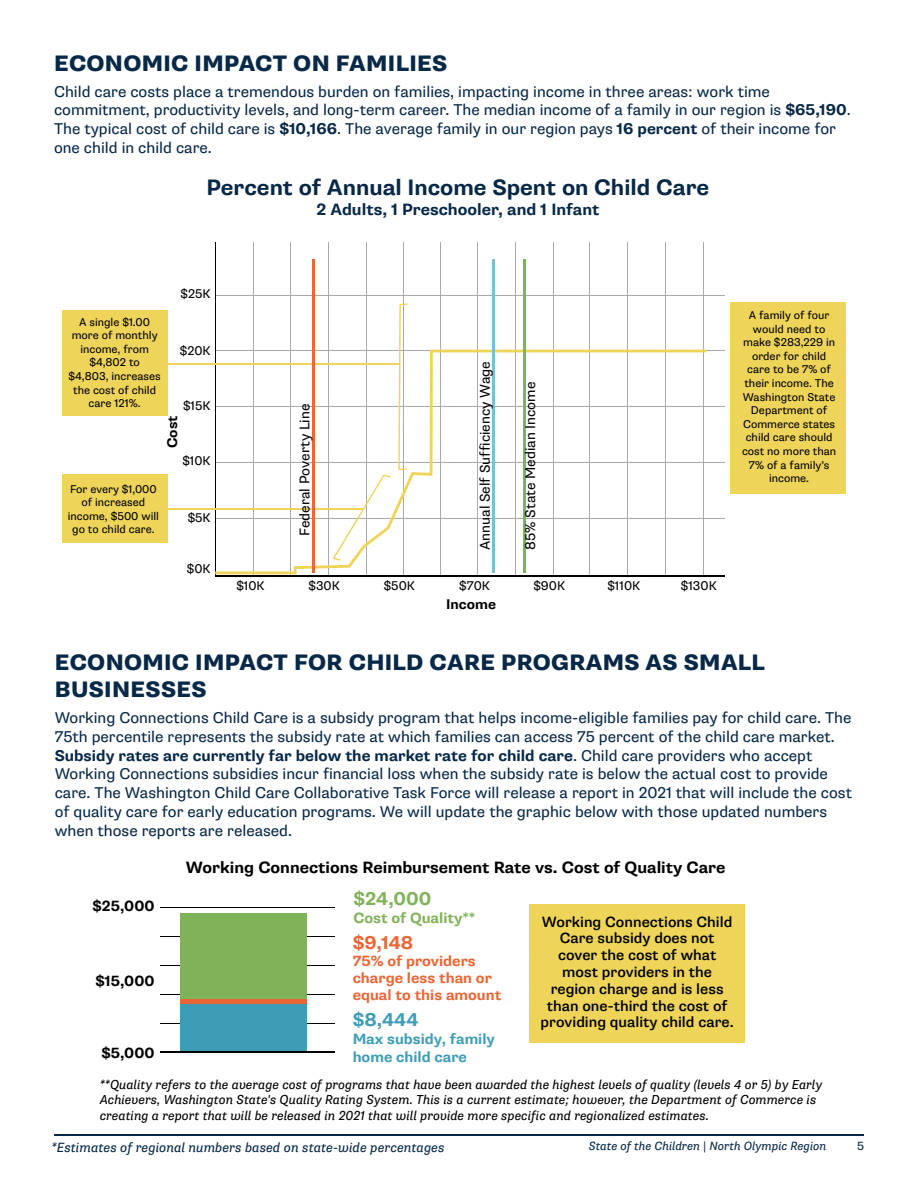
<style>
.page{position:relative;width:918px;height:1188px;background:#fff}
.page>*{position:absolute;margin:0;border:0;box-sizing:border-box;transform-origin:0 0}
.t1{font:800 22.5px/27px "Supria Sans";letter-spacing:.015em;color:#072847}
.t2{font:700 22.5px "Supria Sans";color:#072847}
.t3{font:700 18.6px "Supria Sans";color:#80b25a}
.t4{font:700 18.6px "Supria Sans";color:#ec6534}
.t5{font:700 18.6px "Supria Sans";color:#3d9db7}
.t6{font:700 16.5px "Supria Sans";color:#000}
.t7{font:700 16.5px "Supria Sans";color:#072847}
.t8{font:15.75px/18.9px "Supria Sans";color:#072847}
.t9{font:500 15px/16.8px "Supria Sans";color:#010101;text-align:center}
.t10{font:700 15px/16.8px "Supria Sans";color:#ec6534}
.t11{font:700 15px/18px "Supria Sans";color:#3d9db7}
.t12{font:700 15px "Supria Sans";color:#000}
.t13{font:700 15px "Supria Sans";color:#80b25a}
.t14{font:14.1px "Supria Sans";color:#000}
.t15{font:700 14.1px "Supria Sans";color:#000}
.t16{font:italic 13.5px "Supria Sans";color:#072847}
.t17{font:italic 13.05px/15.8px "Supria Sans";color:#010101}
.t18{font:12.75px "Supria Sans";color:#000}
.t19{font:italic 12px "Supria Sans";color:#072847}
.t20{font:12px "Supria Sans";color:#072847}
.t21{font:11.4px/13.6px "Supria Sans";color:#000;text-align:center}
.s1{font-weight:700}
</style>
<div class="page">
<hr style="left:54px;top:1134px;width:810px;height:1px;background:#072847">
<hr style="left:216px;top:519px;width:509px;height:1px;background:#a7a9ac">
<hr style="left:216px;top:462px;width:509px;height:1px;background:#a7a9ac">
<hr style="left:216px;top:406px;width:509px;height:1px;background:#a7a9ac">
<hr style="left:216px;top:350px;width:509px;height:1px;background:#a7a9ac">
<hr style="left:216px;top:295px;width:509px;height:1px;background:#a7a9ac">
<hr style="left:253px;top:242px;width:1px;height:334px;background:#a7a9ac">
<hr style="left:290px;top:242px;width:1px;height:334px;background:#a7a9ac">
<hr style="left:328px;top:242px;width:1px;height:334px;background:#a7a9ac">
<hr style="left:367px;top:242px;width:1px;height:334px;background:#a7a9ac">
<hr style="left:403px;top:242px;width:1px;height:334px;background:#a7a9ac">
<hr style="left:440px;top:242px;width:1px;height:334px;background:#a7a9ac">
<hr style="left:477px;top:242px;width:1px;height:334px;background:#a7a9ac">
<hr style="left:515px;top:242px;width:1px;height:334px;background:#a7a9ac">
<hr style="left:553px;top:242px;width:1px;height:334px;background:#a7a9ac">
<hr style="left:590px;top:242px;width:1px;height:334px;background:#a7a9ac">
<hr style="left:628px;top:242px;width:1px;height:334px;background:#a7a9ac">
<hr style="left:665px;top:242px;width:1px;height:334px;background:#a7a9ac">
<hr style="left:703px;top:242px;width:1px;height:334px;background:#a7a9ac">
<hr style="left:215px;top:575px;width:510px;height:1px;background:#000">
<hr style="left:215px;top:242px;width:1px;height:334px;background:#000">
<svg style="left:215px;top:350px;width:491px;height:224px"></svg>
<hr style="left:492px;top:260px;width:3px;height:313px;background:#77c1d8">
<hr style="left:523px;top:260px;width:3px;height:313px;background:#80b25a">
<div style="left:730px;top:303px;width:116px;height:191px;background:#eed55a"></div>
<svg style="left:398px;top:303px;width:10px;height:167px"></svg>
<hr style="left:115px;top:364px;width:283px;height:1px;background:#eed55a">
<div style="left:62px;top:475px;width:105px;height:68px;background:#eed55a"></div>
<svg style="left:333px;top:475px;width:58px;height:86px"></svg>
<hr style="left:115px;top:508px;width:248px;height:2px;background:#eed55a">
<div style="left:62px;top:311px;width:105px;height:105px;background:#eed55a"></div>
<hr style="left:312px;top:260px;width:3px;height:313px;background:#ec6534">
<div style="left:529px;top:904px;width:216px;height:138px;background:#eed55a"></div>
<hr style="left:160px;top:1024px;width:175px;height:1px;background:#000">
<hr style="left:160px;top:995px;width:175px;height:1px;background:#000">
<hr style="left:160px;top:966px;width:175px;height:1px;background:#000">
<hr style="left:160px;top:937px;width:175px;height:1px;background:#000">
<hr style="left:160px;top:908px;width:175px;height:1px;background:#000">
<div style="left:180px;top:913px;width:127px;height:139px;background:#80b25a"></div>
<hr style="left:160px;top:1051px;width:175px;height:2px;background:#000">
<div style="left:180px;top:1000px;width:127px;height:51px;background:#ec6534"></div>
<div style="left:180px;top:1004px;width:127px;height:47px;background:#3d9db7"></div>
<h1 class="t1" style="left:54px;top:50px;width:395px">ECONOMIC IMPACT ON FAMILIES</h1>
<p class="t8" style="left:54px;top:82px;width:798px">Child care costs place a tremendous burden on families, impacting income in three areas: work time commitment, productivity levels, and long-term career. The median income of a family in our region is <span class="s1">$65,190</span>.<br>The typical cost of child care is <span class="s1">$10,166</span>. The average family in our region pays <span class="s1">16 percent</span> of their income for one child in child care.</p>
<h1 class="t2" style="left:206px;top:174px;width:504px">Percent of Annual Income Spent on Child Care</h1>
<p class="t7" style="left:316px;top:199px;width:284px">2 Adults, 1 Preschooler, and 1 Infant</p>
<p class="t21" style="left:69px;top:315px;width:94px">A single $1.00 more of monthly income, from $4,802 to $4,803, increases the cost of child care 121%.</p>
<p class="t18" style="left:181px;top:286px;width:32px">$25K</p>
<p class="t18" style="left:180px;top:343px;width:32px">$20K</p>
<p class="t18" style="left:183px;top:398px;width:29px">$15K</p>
<p class="t15" style="left:164px;top:448px;width:34px;rotate:-90deg">Cost</p>
<p class="t21" style="left:68px;top:482px;width:93px">For every $1,000 of increased income, $500 will go to child care.</p>
<p class="t18" style="left:182px;top:453px;width:30px">$10K</p>
<p class="t18" style="left:188px;top:510px;width:24px">$5K</p>
<p class="t18" style="left:187px;top:561px;width:25px">$0K</p>
<p class="t14" style="left:296px;top:536px;width:134px;rotate:-90deg">Federal Poverty Line</p>
<p class="t14" style="left:476px;top:550px;width:190px;rotate:-90deg">Annual Self Sufficiency Wage</p>
<p class="t14" style="left:522px;top:550px;width:169px;rotate:-90deg">85% State Median Income</p>
<p class="t18" style="left:236px;top:578px;width:30px">$10K</p>
<p class="t18" style="left:308px;top:578px;width:33px">$30K</p>
<p class="t18" style="left:384px;top:578px;width:33px">$50K</p>
<p class="t18" style="left:459px;top:578px;width:32px">$70K</p>
<p class="t18" style="left:533px;top:578px;width:33px">$90K</p>
<p class="t18" style="left:607px;top:578px;width:34px">$110K</p>
<p class="t18" style="left:681px;top:578px;width:37px">$130K</p>
<p class="t15" style="left:446px;top:595px;width:51px">Income</p>
<p class="t21" style="left:742px;top:308px;width:96px">A family of four would need to make $283,229 in order for child care to be 7% of their income. The<br>Washington State<br>Department of<br>Commerce states child care should cost no more than<br>7% of a family’s income.</p>
<h1 class="t1" style="left:55px;top:649px;width:712px">ECONOMIC IMPACT FOR CHILD CARE PROGRAMS AS SMALL<br>BUSINESSES</h1>
<p class="t8" style="left:55px;top:708px;width:799px">Working Connections Child Care is a subsidy program that helps income-eligible families pay for child care. The 75th percentile represents the subsidy rate at which families can access 75 percent of the child care market.<br><span class="s1">Subsidy rates are currently far below the market rate for child care</span>. Child care providers who accept Working Connections subsidies incur financial loss when the subsidy rate is below the actual cost to provide care. The Washington Child Care Collaborative Task Force will release a report in 2021 that will include the cost of quality care for early education programs. We will update the graphic below with those updated numbers when those reports are released.</p>
<p class="t12" style="left:92px;top:897px;width:64px">$25,000</p>
<p class="t12" style="left:95px;top:971px;width:61px">$15,000</p>
<p class="t12" style="left:101px;top:1044px;width:55px">$5,000</p>
<p class="t6" style="left:186px;top:857px;width:541px">Working Connections Reimbursement Rate vs. Cost of Quality Care</p>
<p class="t3" style="left:353px;top:888px;width:80px">$24,000</p>
<p class="t13" style="left:353px;top:909px;width:124px">Cost of Quality**</p>
<p class="t9" style="left:542px;top:913px;width:192px">Working Connections Child<br>Care subsidy does not cover the cost of what most providers in the region charge and is less than one-third the cost of</p>
<p class="t5" style="left:353px;top:1009px;width:67px">$8,444</p>
<p class="t9" style="left:541px;top:1014px;width:195px">providing quality child care.</p>
<p class="t11" style="left:353px;top:1031px;width:144px">Max subsidy, family home child care</p>
<p class="t4" style="left:353px;top:932px;width:62px">$9,148</p>
<p class="t10" style="left:353px;top:953px;width:150px">75% of providers charge less than or equal to this amount</p>
<p class="t17" style="left:100px;top:1077px;width:724px">**Quality refers to the average cost of programs that have been awarded the highest levels of quality (levels 4 or 5) by Early<br>Achievers, Washington State's Quality Rating System. This is a current estimate; however, the Department of Commerce is creating a report that will be released in 2021 that will provide more specific and regionalized estimates.</p>
<p class="t16" style="left:52px;top:1139px;width:395px">*Estimates of regional numbers based on state-wide percentages</p>
<p class="t19" style="left:589px;top:1139px;width:239px">State of the Children | North Olympic Region</p>
<p class="t20" style="left:857px;top:1139px;width:8px">5</p>
</div>
